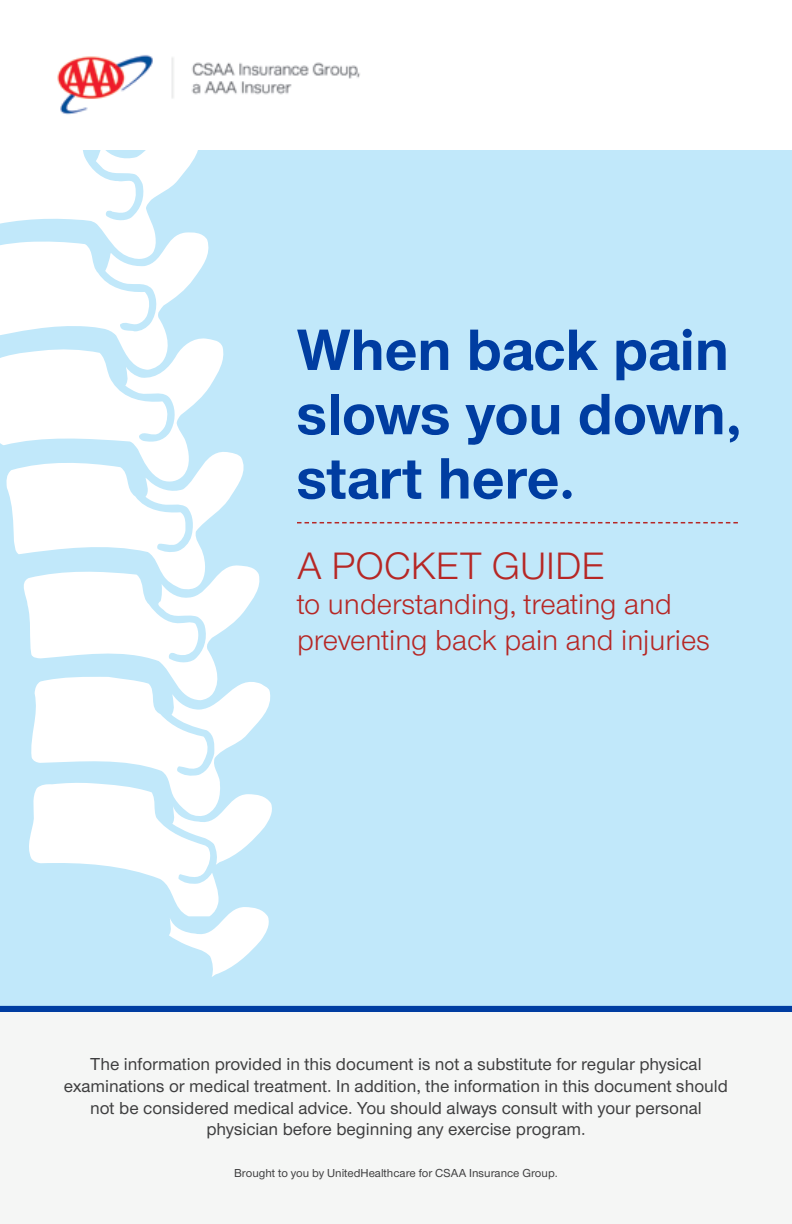
<style>
.page{position:relative;width:792px;height:1224px;background:#fff}
.page>*{position:absolute;margin:0;border:0;box-sizing:border-box;transform-origin:0 0}
.t1{font:700 60.6px/64.2px "UHC Sans";color:#003da1}
.t2{font:39.6px "UHC Sans";color:#b62725}
.t3{font:30px/35.6px "UHC Sans";color:#b62725}
.Subhead{font:500 18px/21.6px "UHC Sans";color:#3e3e3f;text-align:center}
.Subhead-2{font:500 12px "UHC Sans";color:#3e3e3f}
</style>
<div class="page">
<img style="left:57px;top:55px;width:303px;height:60px">
<div style="left:0;top:150px;width:792px;height:862px;background:#c1e8fa"></div>
<svg style="left:0;top:150px;width:272px;height:827px"></svg>
<svg style="left:297px;top:522px;width:441px;height:1px"></svg>
<div style="left:0;top:1006px;width:792px;height:10px;background:#003da1"></div>
<div style="left:0;top:1012px;width:792px;height:212px;background:#f5f6f5"></div>
<p class="t1" style="left:297px;top:316px;width:447px">When back pain slows you down, start here.</p>
<p class="t2" style="left:297px;top:540px;width:309px">A POCKET GUIDE</p>
<p class="t3" style="left:297px;top:586px;width:415px">to understanding, treating and preventing back pain and injuries</p>
<p class="Subhead" style="left:64px;top:1053px;width:666px">The information provided in this document is not a substitute for regular physical examinations or medical treatment. In addition, the information in this document should not be considered medical advice. You should always consult with your personal physician before beginning any exercise program.</p>
<p class="Subhead-2" style="left:234px;top:1165px;width:325px">Brought to you by UnitedHealthcare for CSAA Insurance Group.</p>
</div>
